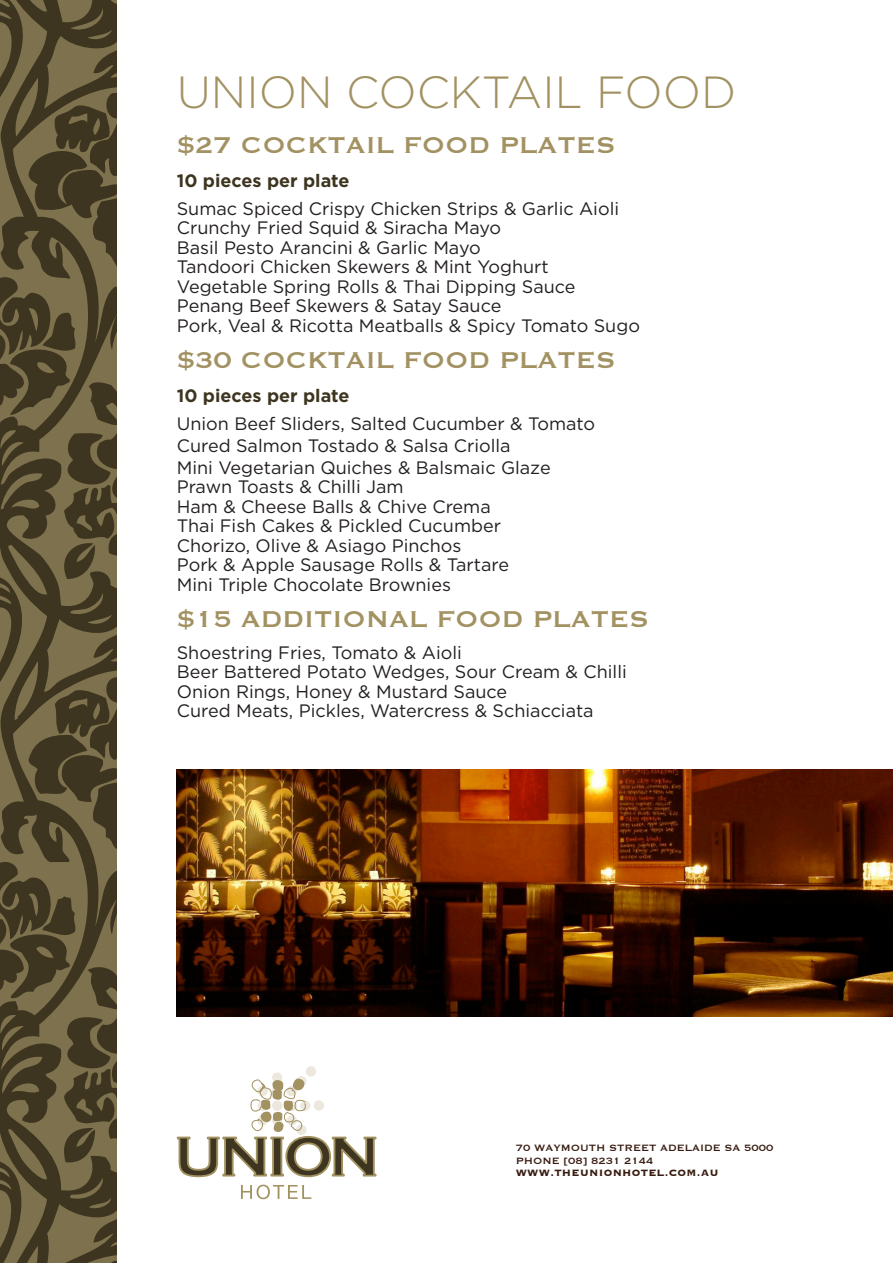
<style>
.page{position:relative;width:893px;height:1263px;background:#fff}
.page>*{position:absolute;margin:0;border:0;box-sizing:border-box;transform-origin:0 0}
.t1{font:300 45px "Gotham";color:#a29161}
.t2{font:30px "Copperplate";color:#a29161}
.t3{font:18px "Gotham";color:#231f20}
.t4{font:700 18px "Gotham";color:#3d351f}
.t5{font:12px/12.8px "Copperplate";color:#371b10}
.t6{font:700 12px "Copperplate";letter-spacing:.02em;color:#371b10}
</style>
<div class="page">
<svg style="left:0;top:545px;width:1px;height:60px"></svg>
<svg style="left:1px;top:531px;width:115px;height:482px;background:#5b5034"></svg>
<svg style="left:69px;top:697px;width:34px;height:23px"></svg>
<svg style="left:0;top:1013px;width:116px;height:250px;background:#5b5134"></svg>
<svg style="left:0;top:0;width:116px;height:531px;background:#594f33"></svg>
<div style="left:272px;top:1072px;width:10px;height:11px;background:#ede8de;border-radius:50%"></div>
<svg style="left:296px;top:1076px;width:11px;height:10px"></svg>
<div style="left:306px;top:1066px;width:10px;height:10px;background:#ede8de;border-radius:50%"></div>
<svg style="left:176px;top:1079px;width:201px;height:99px"></svg>
<svg style="left:241px;top:1185px;width:70px;height:14px"></svg>
<img style="left:177px;top:770px;width:716px;height:246px">
<p class="t1" style="left:177px;top:64px;width:561px">UNION COCKTAIL FOOD</p>
<p class="t2" style="left:177px;top:125px;width:441px">$27 COCKTAIL FOOD PLATES</p>
<p class="t4" style="left:177px;top:169px;width:174px">10 pieces per plate</p>
<p class="t3" style="left:177px;top:197px;width:444px">Sumac Spiced Crispy Chicken Strips &amp; Garlic Aioli</p>
<p class="t3" style="left:177px;top:217px;width:326px">Crunchy Fried Squid &amp; Siracha Mayo</p>
<p class="t3" style="left:177px;top:236px;width:305px">Basil Pesto Arancini &amp; Garlic Mayo</p>
<p class="t3" style="left:177px;top:256px;width:373px">Tandoori Chicken Skewers &amp; Mint Yoghurt</p>
<p class="t3" style="left:177px;top:275px;width:400px">Vegetable Spring Rolls &amp; Thai Dipping Sauce</p>
<p class="t3" style="left:177px;top:295px;width:326px">Penang Beef Skewers &amp; Satay Sauce</p>
<p class="t3" style="left:177px;top:314px;width:465px">Pork, Veal &amp; Ricotta Meatballs &amp; Spicy Tomato Sugo</p>
<p class="t2" style="left:177px;top:340px;width:441px">$30 COCKTAIL FOOD PLATES</p>
<p class="t4" style="left:177px;top:384px;width:174px">10 pieces per plate</p>
<p class="t3" style="left:177px;top:412px;width:420px">Union Beef Sliders, Salted Cucumber &amp; Tomato</p>
<p class="t3" style="left:177px;top:434px;width:335px">Cured Salmon Tostado &amp; Salsa Criolla</p>
<p class="t3" style="left:177px;top:456px;width:375px">Mini Vegetarian Quiches &amp; Balsmaic Glaze</p>
<p class="t3" style="left:177px;top:475px;width:228px">Prawn Toasts &amp; Chilli Jam</p>
<p class="t3" style="left:177px;top:495px;width:315px">Ham &amp; Cheese Balls &amp; Chive Crema</p>
<p class="t3" style="left:177px;top:514px;width:326px">Thai Fish Cakes &amp; Pickled Cucumber</p>
<p class="t3" style="left:177px;top:534px;width:286px">Chorizo, Olive &amp; Asiago Pinchos</p>
<p class="t3" style="left:177px;top:553px;width:334px">Pork &amp; Apple Sausage Rolls &amp; Tartare</p>
<p class="t3" style="left:177px;top:573px;width:276px">Mini Triple Chocolate Brownies</p>
<p class="t2" style="left:177px;top:599px;width:474px">$15 ADDITIONAL FOOD PLATES</p>
<p class="t3" style="left:177px;top:641px;width:287px">Shoestring Fries, Tomato &amp; Aioli</p>
<p class="t3" style="left:177px;top:660px;width:452px">Beer Battered Potato Wedges, Sour Cream &amp; Chilli</p>
<p class="t3" style="left:177px;top:680px;width:332px">Onion Rings, Honey &amp; Mustard Sauce</p>
<p class="t3" style="left:177px;top:699px;width:418px">Cured Meats, Pickles, Watercress &amp; Schiacciata</p>
<p class="t5" style="left:516px;top:1140px;width:259px">70 WAYMOUTH STREET ADELAIDE SA 5000<br>PHONE [08] 8231 2144</p>
<p class="t6" style="left:516px;top:1165px;width:205px">WWW.THEUNIONHOTEL.COM.AU</p>
</div>
